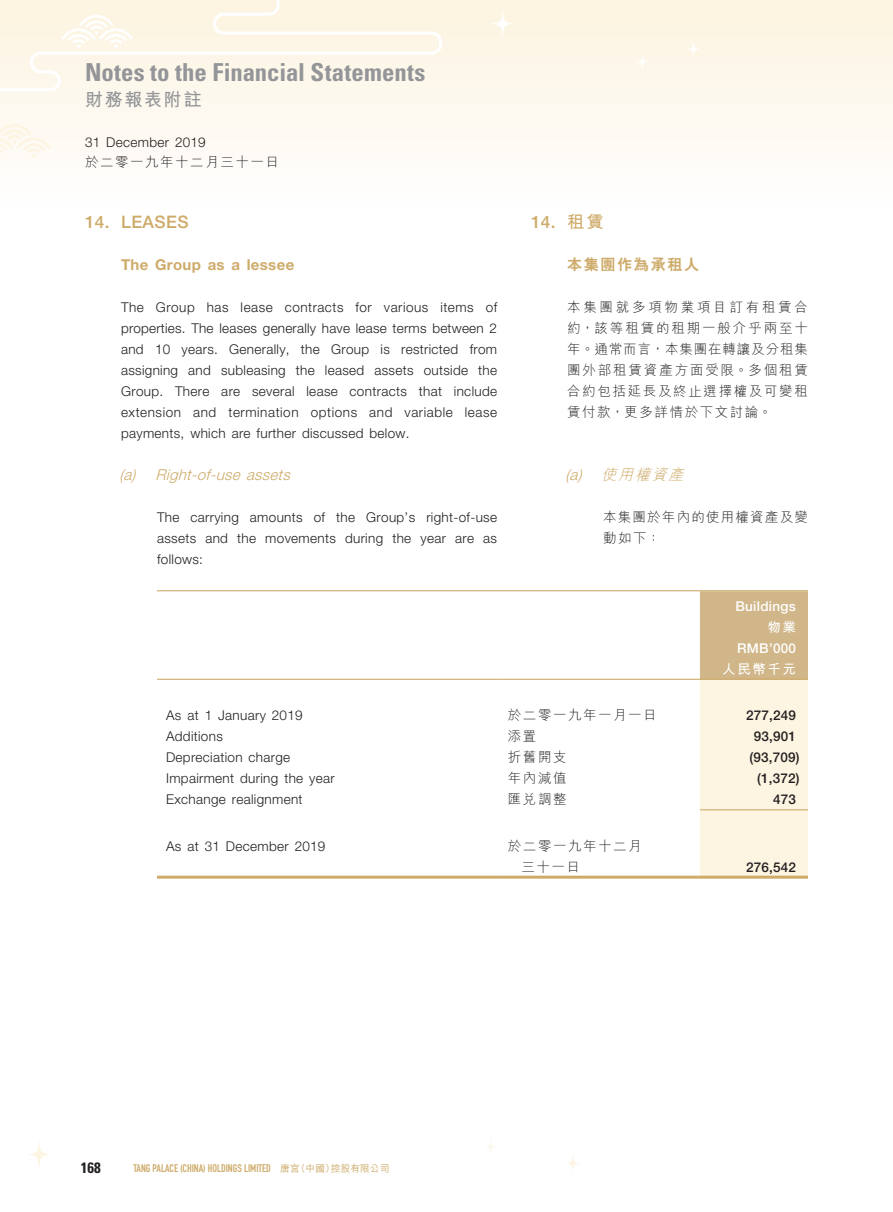
<style>
.page{position:relative;width:893px;height:1212px;background:#fff}
.page>*{position:absolute;margin:0;border:0;box-sizing:border-box;transform-origin:0 0}
.t1{font:700 condensed 24.75px "Univers LT Std";letter-spacing:.005em;color:#939598}
.t2{font:700 18px "M Hei HK";letter-spacing:.095em;color:#939598}
._03_H1{font:500 17.25px "Helvetica Neue LT Std";letter-spacing:.025em;color:#ceab6a}
._05_____H3{font:italic 300 15px "Helvetica Neue LT Std";color:#ceab6a}
._04___H2{font:700 15px "Helvetica Neue LT Std";letter-spacing:.025em;color:#ceab6a}
._04___H2-2{font:800 15px "C Hei 2 HK";letter-spacing:.115em;color:#ceab6a}
._05_____H3-2{font:italic 300 15px "M Hei HK";color:#ceab6a}
.t3{font:700 condensed 15px "Univers LT Std";color:#231f20}
._12___P2{font:300 13.5px/21px "Helvetica Neue LT Std";letter-spacing:.025em;color:#231f20;text-align:justify}
._12___P2-2{font:300 13.5px/21px "M Hei HK";letter-spacing:.12em;color:#231f20;text-align:justify}
._15_Table_Stub{font:300 13.5px "Helvetica Neue LT Std";letter-spacing:.025em;color:#231f20}
._13_____P4{font:300 13.5px/21px "Helvetica Neue LT Std";letter-spacing:.025em;color:#231f20;text-align:justify}
._01_Body_Text{font:500 13.5px "Helvetica Neue LT Std";letter-spacing:.015em;color:#231f20}
._15_Table_Stub-2{font:300 13.5px/21px "M Hei HK";letter-spacing:.115em;color:#231f20}
._13_____P4-2{font:300 13.5px/21px "M Hei HK";letter-spacing:.09em;color:#231f20}
._01_Body_Text-2{font:500 13.5px "Helvetica Neue LT Std";letter-spacing:.025em;color:#fff}
._01_Body_Text-3{font:700 13.5px "M Hei HK";letter-spacing:.115em;color:#fff}
.t4{font:10.95px "DIN Engschrift Std";color:#ceab6a}
.s1{font-family:"M Hei HK";font-weight:700}
.s2{font-family:"Helvetica Neue LT Std"}
.s3{font-family:"M Hei HK";font-weight:500;font-size:9.75px}
</style>
<div class="page">
<div style="left:0;top:0;width:893px;height:213px;background:linear-gradient(to bottom,#fdf3e0,#fefeff)"></div>
<svg style="left:491px;top:8px;width:23px;height:31px"></svg>
<svg style="left:27px;top:1139px;width:24px;height:31px"></svg>
<svg style="left:635px;top:52px;width:15px;height:19px"></svg>
<svg style="left:566px;top:1153px;width:14px;height:20px"></svg>
<svg style="left:686px;top:39px;width:15px;height:20px"></svg>
<svg style="left:483px;top:1137px;width:15px;height:19px"></svg>
<svg style="left:0;top:124px;width:51px;height:34px"></svg>
<svg style="left:0;top:0;width:442px;height:91px;background:#fdf6e8"></svg>
<svg style="left:700px;top:591px;width:108px;height:285px;background:#eee0c5"></svg>
<hr style="left:157px;top:590px;width:342px;height:1px;background:#ceab6a">
<hr style="left:499px;top:590px;width:201px;height:1px;background:#ceab6a">
<hr style="left:700px;top:590px;width:108px;height:1px;background:#ceab6a">
<hr style="left:157px;top:679px;width:342px;height:1px;background:#ceab6a">
<hr style="left:499px;top:679px;width:201px;height:1px;background:#ceab6a">
<hr style="left:700px;top:679px;width:108px;height:1px;background:#ceab6a">
<hr style="left:700px;top:809px;width:108px;height:1px;background:#ceab6a">
<hr style="left:157px;top:876px;width:342px;height:3px;background:#ceab6a">
<hr style="left:499px;top:876px;width:201px;height:3px;background:#ceab6a">
<hr style="left:700px;top:876px;width:108px;height:3px;background:#ceab6a">
<h1 class="t1" style="left:85px;top:57px;width:342px">Notes to the Financial Statements</h1>
<h2 class="t2" style="left:85px;top:86px;width:118px">財務報表附註</h2>
<p class="_12___P2" style="left:85px;top:131px;width:122px">31 December 2019</p>
<p class="_12___P2-2" style="left:85px;top:151px;width:195px">於二零一九年十二月三十一日</p>
<p class="_03_H1" style="left:85px;top:212px;width:105px">14. LEASES</p>
<p class="_04___H2" style="left:121px;top:255px;width:175px">The Group as a lessee</p>
<p class="_12___P2" style="left:121px;top:296px;width:378px">The Group has lease contracts for various items of properties. The leases generally have lease terms between 2 and 10 years. Generally, the Group is restricted from assigning and subleasing the leased assets outside the Group. There are several lease contracts that include extension and termination options and variable lease payments, which are further discussed below.</p>
<p class="_05_____H3" style="left:120px;top:465px;width:176px">(a) Right-of-use assets</p>
<p class="_13_____P4" style="left:157px;top:506px;width:342px">The carrying amounts of the Group’s right-of-use assets and the movements during the year are as follows:</p>
<p class="_03_H1" style="left:531px;top:212px;width:74px">14. <span class="s1">租賃</span></p>
<p class="_04___H2-2" style="left:567px;top:254px;width:133px">本集團作為承租人</p>
<p class="_12___P2-2" style="left:567px;top:296px;width:242px">本集團就多項物業項目訂有租賃合約，該等租賃的租期一般介乎兩至十年。通常而言，本集團在轉讓及分租集團外部租賃資產方面受限。多個租賃合約包括延長及終止選擇權及可變租賃付款，更多詳情於下文討論。</p>
<p class="_05_____H3-2" style="left:566px;top:464px;width:125px"><span class="s2">(a)</span> 使用權資產</p>
<p class="_13_____P4-2" style="left:603px;top:506px;width:206px">本集團於年內的使用權資產及變動如下：</p>
<p class="_01_Body_Text-2" style="left:735px;top:598px;width:62px">Buildings</p>
<p class="_01_Body_Text-3" style="left:767px;top:617px;width:30px">物業</p>
<p class="_01_Body_Text-2" style="left:737px;top:640px;width:60px">RMB’000</p>
<p class="_01_Body_Text-3" style="left:722px;top:659px;width:75px">人民幣千元</p>
<p class="_15_Table_Stub" style="left:166px;top:707px;width:138px">As at 1 January 2019</p>
<p class="_15_Table_Stub-2" style="left:508px;top:704px;width:150px">於二零一九年一月一日</p>
<p class="_01_Body_Text" style="left:746px;top:707px;width:51px">277,249</p>
<p class="_15_Table_Stub" style="left:166px;top:728px;width:58px">Additions</p>
<p class="_15_Table_Stub-2" style="left:508px;top:725px;width:30px">添置</p>
<p class="_01_Body_Text" style="left:754px;top:728px;width:44px">93,901</p>
<p class="_15_Table_Stub" style="left:166px;top:749px;width:126px">Depreciation charge</p>
<p class="_15_Table_Stub-2" style="left:508px;top:746px;width:60px">折舊開支</p>
<p class="_01_Body_Text" style="left:750px;top:749px;width:52px">(93,709)</p>
<p class="_15_Table_Stub" style="left:166px;top:770px;width:170px">Impairment during the year</p>
<p class="_15_Table_Stub-2" style="left:508px;top:767px;width:60px">年內減值</p>
<p class="_01_Body_Text" style="left:757px;top:770px;width:44px">(1,372)</p>
<p class="_15_Table_Stub" style="left:166px;top:791px;width:138px">Exchange realignment</p>
<p class="_15_Table_Stub-2" style="left:508px;top:788px;width:60px">匯兌調整</p>
<p class="_01_Body_Text" style="left:773px;top:791px;width:24px">473</p>
<p class="_15_Table_Stub" style="left:166px;top:837px;width:161px">As at 31 December 2019</p>
<p class="_15_Table_Stub-2" style="left:521px;top:835px;width:122px;text-indent:-14px">於二零一九年十二月三十一日</p>
<p class="_01_Body_Text" style="left:746px;top:859px;width:51px">276,542</p>
<p class="t3" style="left:81px;top:1159px;width:21px">168</p>
<p class="t4" style="left:134px;top:1162px;width:257px">TANG PALACE (CHINA) HOLDINGS LIMITED <span class="s3">唐宮（中國）控股有限公司</span></p>
</div>
